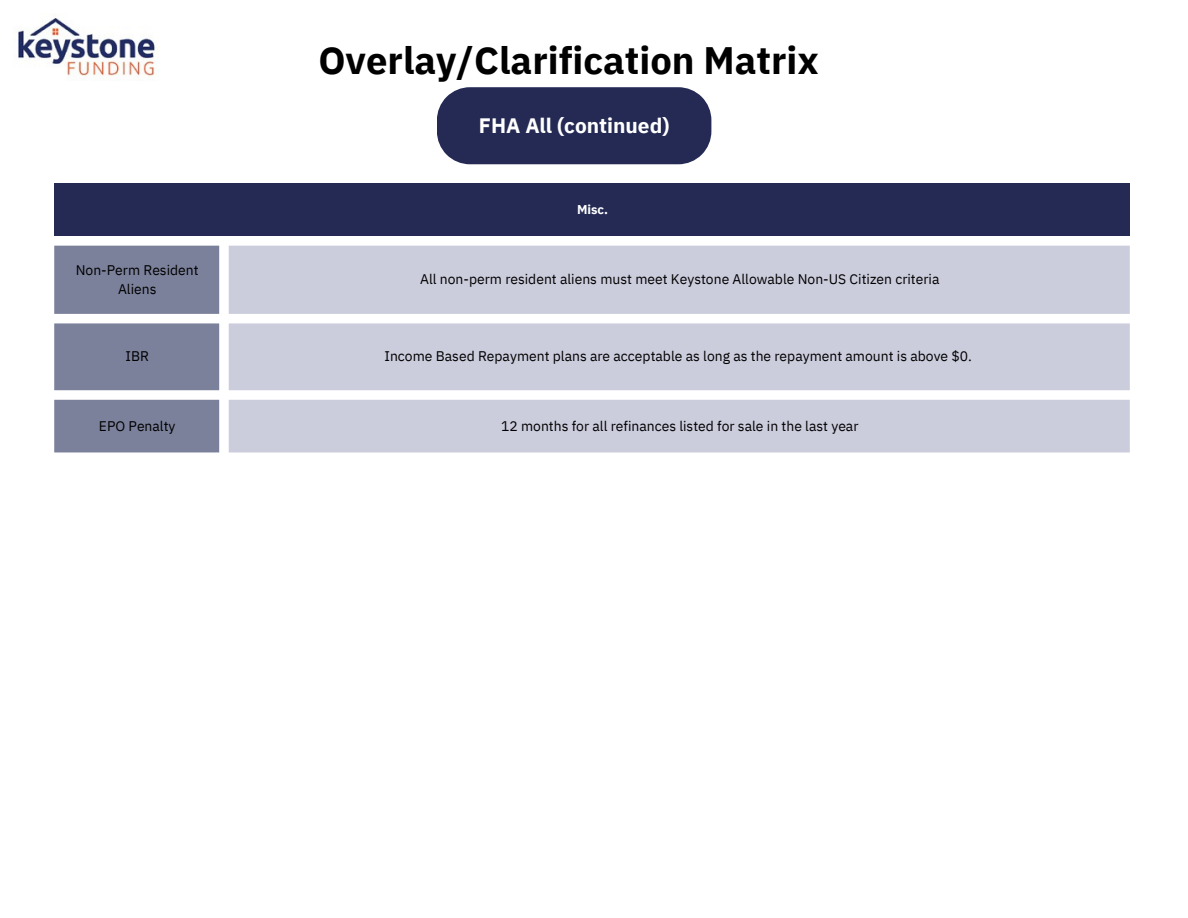
<style>
.page{position:relative;width:1188px;height:918px;background:#fff}
.page>*{position:absolute;margin:0;border:0;box-sizing:border-box;transform-origin:0 0}
.t1{font:700 38.1px "IBM Plex Sans";color:#000}
.t2{font:700 20.85px "IBM Plex Sans";color:#fff}
.t3{font:13.95px/19.2px "IBM Plex Sans";color:#000;text-align:center}
.t4{font:700 12.75px "IBM Plex Sans";color:#fff}
</style>
<div class="page">
<div style="left:437px;top:87px;width:274px;height:77px;background:#242a53"></div>
<div style="left:54px;top:183px;width:1076px;height:53px;background:#242a53"></div>
<svg style="left:54px;top:246px;width:165px;height:206px;background:#888ca4"></svg>
<svg style="left:229px;top:246px;width:901px;height:206px;background:#cfd0df"></svg>
<img style="left:18px;top:18px;width:141px;height:62px">
<p class="t1" style="left:318px;top:35px;width:502px">Overlay/Clarification Matrix</p>
<p class="t2" style="left:479px;top:112px;width:192px">FHA All (continued)</p>
<p class="t4" style="left:577px;top:200px;width:33px">Misc.</p>
<h1 class="t3" style="left:76px;top:260px;width:124px">Non-Perm Resident<br>Aliens</h1>
<p class="t3" style="left:420px;top:270px;width:521px">All non-perm resident aliens must meet Keystone Allowable Non-US Citizen criteria</p>
<p class="t3" style="left:125px;top:347px;width:25px">IBR</p>
<p class="t3" style="left:384px;top:347px;width:589px">Income Based Repayment plans are acceptable as long as the repayment amount is above $0.</p>
<p class="t3" style="left:99px;top:416px;width:78px">EPO Penalty</p>
<p class="t3" style="left:501px;top:416px;width:359px">12 months for all refinances listed for sale in the last year</p>
</div>
